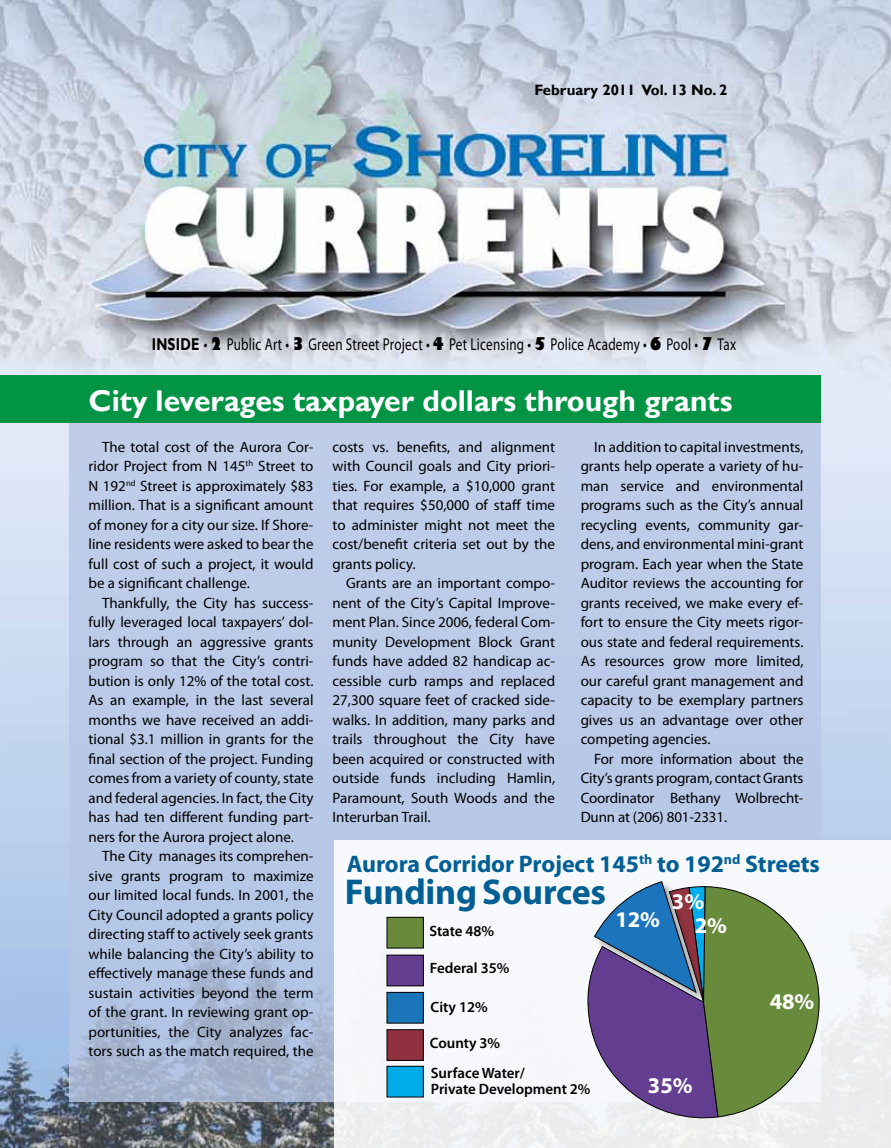
<style>
.page{position:relative;width:891px;height:1148px;background:#fff}
.page>*{position:absolute;margin:0;border:0;box-sizing:border-box;transform-origin:0 0}
.t1{font:700 36px "Myriad Pro";letter-spacing:-.005em;color:#015f94}
.t2{font:700 30px "Gill Sans";color:#fff}
.t3{font:700 24px "Myriad Pro";letter-spacing:-.005em;color:#015f94}
.t4{font:700 22.5px "Myriad Pro";color:#fff}
.t5{font:17.1px "Myriad Pro";letter-spacing:.02em;color:#000;scale:.76 1}
.t6{font:15px/19.5px "Myriad Pro";color:#000;text-align:justify}
.t7{font:600 15px/29.1px "Myriad Pro";letter-spacing:-.005em;color:#000}
.t8{font:700 15px "Gill Sans";color:#000}
.s1{font-family:"Gill Sans";font-weight:700}
.s2{font-family:"Gill Sans";font-weight:800}
</style>
<div class="page">
<img style="left:0;top:0;width:891px;height:1148px">
<div style="left:69px;top:422px;width:752px;height:679px;background:#bacae8"></div>
<div style="left:0;top:375px;width:821px;height:47px;background:#009444"></div>
<div style="left:334px;top:840px;width:557px;height:308px;background:linear-gradient(to right,#f3f5f8,#f4f5f7)"></div>
<img style="left:591px;top:878px;width:119px;height:3px">
<svg style="left:585px;top:881px;width:235px;height:243px"></svg>
<div style="left:387px;top:917px;width:36px;height:31px;background:#698a3b"></div>
<div style="left:387px;top:917px;width:37px;height:31px;border:1px solid #000"></div>
<div style="left:387px;top:955px;width:36px;height:30px;background:#653e90"></div>
<div style="left:387px;top:955px;width:37px;height:31px;border:1px solid #000"></div>
<div style="left:387px;top:992px;width:36px;height:31px;background:#1b75b9"></div>
<div style="left:387px;top:992px;width:37px;height:31px;border:1px solid #000"></div>
<div style="left:387px;top:1029px;width:36px;height:31px;background:#8f313f"></div>
<div style="left:387px;top:1029px;width:37px;height:31px;border:1px solid #000"></div>
<div style="left:387px;top:1066px;width:36px;height:31px;background:#00abe9"></div>
<div style="left:387px;top:1066px;width:37px;height:31px;border:1px solid #000"></div>
<p class="t8" style="left:534px;top:81px;width:195px">February 2011 Vol. 13 No. 2</p>
<p class="t5" style="left:152px;top:334px;width:771px"><span class="s1">INSIDE</span> • <span class="s2">2</span> Public Art • <span class="s2">3</span> Green Street Project • <span class="s2">4</span> Pet Licensing • <span class="s2">5</span> Police Academy • <span class="s2">6</span> Pool • <span class="s2">7</span> Tax</p>
<h2 class="t2" style="left:89px;top:383px;width:645px">City leverages taxpayer dollars through grants</h2>
<p class="t6" style="left:89px;top:436px;width:227px;text-indent:14px">The total cost of the Aurora Cor&shy;ridor Project from N 145<sup>th</sup> Street to N 192<sup>nd</sup> Street is approximately $83 million. That is a significant amount of money for a city our size. If Shore&shy;line residents were asked to bear the full cost of such a project, it would be a significant challenge.</p>
<p class="t6" style="left:89px;top:592px;width:227px;text-indent:14px">Thankfully, the City has success&shy;fully leveraged local taxpayers’ dol&shy;lars through an aggressive grants program so that the City’s contri&shy;bution is only 12% of the total cost.<br>As an example, in the last several months we have received an addi&shy;tional $3.1 million in grants for the final section of the project. Funding comes from a variety of county, state and federal agencies. In fact, the City has had ten different funding part&shy;ners for the Aurora project alone.</p>
<p class="t6" style="left:89px;top:846px;width:227px;text-indent:14px">The City manages its comprehen&shy;sive grants program to maximize our limited local funds. In 2001, the City Council adopted a grants policy directing staff to actively seek grants while balancing the City’s ability to effectively manage these funds and sustain activities beyond the term of the grant. In reviewing grant op&shy;portunities, the City analyzes fac&shy;tors such as the match required, the</p>
<p class="t6" style="left:333px;top:436px;width:224px">costs vs. benefits, and alignment with Council goals and City priori&shy;ties. For example, a $10,000 grant that requires $50,000 of staff time to administer might not meet the cost/benefit criteria set out by the grants policy.</p>
<p class="t6" style="left:333px;top:573px;width:224px;text-indent:14px">Grants are an important compo&shy;nent of the City’s Capital Improve&shy;ment Plan. Since 2006, federal Com&shy;munity Development Block Grant funds have added 82 handicap ac&shy;cessible curb ramps and replaced 27,300 square feet of cracked side&shy;walks. In addition, many parks and trails throughout the City have been acquired or constructed with outside funds including Hamlin, Paramount, South Woods and the Interurban Trail.</p>
<p class="t6" style="left:581px;top:436px;width:224px;text-indent:13px">In addition to capital investments, grants help operate a variety of hu&shy;man service and environmental programs such as the City’s annual recycling events, community gar&shy;dens, and environmental mini-grant program. Each year when the State Auditor reviews the accounting for grants received, we make every ef&shy;fort to ensure the City meets rigor&shy;ous state and federal requirements.<br>As resources grow more limited, our careful grant management and capacity to be exemplary partners gives us an advantage over other competing agencies.</p>
<p class="t6" style="left:581px;top:748px;width:224px;text-indent:14px">For more information about the City’s grants program, contact Grants Coordinator Bethany Wolbrecht-Dunn at (206) 801-2331.</p>
<h3 class="t3" style="left:347px;top:848px;width:475px">Aurora Corridor Project 145<sup>th</sup> to 192<sup>nd</sup> Streets</h3>
<h1 class="t1" style="left:345px;top:868px;width:263px">Funding Sources</h1>
<h3 class="t4" style="left:672px;top:887px;width:34px">3%</h3>
<h3 class="t4" style="left:615px;top:904px;width:46px">12%</h3>
<p class="t7" style="left:429px;top:915px;width:66px">State 48%</p>
<h3 class="t4" style="left:695px;top:911px;width:34px">2%</h3>
<p class="t7" style="left:430px;top:953px;width:81px">Federal 35%</p>
<p class="t7" style="left:431px;top:991px;width:58px">City 12%</p>
<p class="t7" style="left:430px;top:1028px;width:97px">County 3%<br>Surface Water/</p>
<p class="t7" style="left:431px;top:1074px;width:161px">Private Development 2%</p>
<h3 class="t4" style="left:770px;top:986px;width:46px">48%</h3>
<h3 class="t4" style="left:648px;top:1070px;width:46px">35%</h3>
</div>
